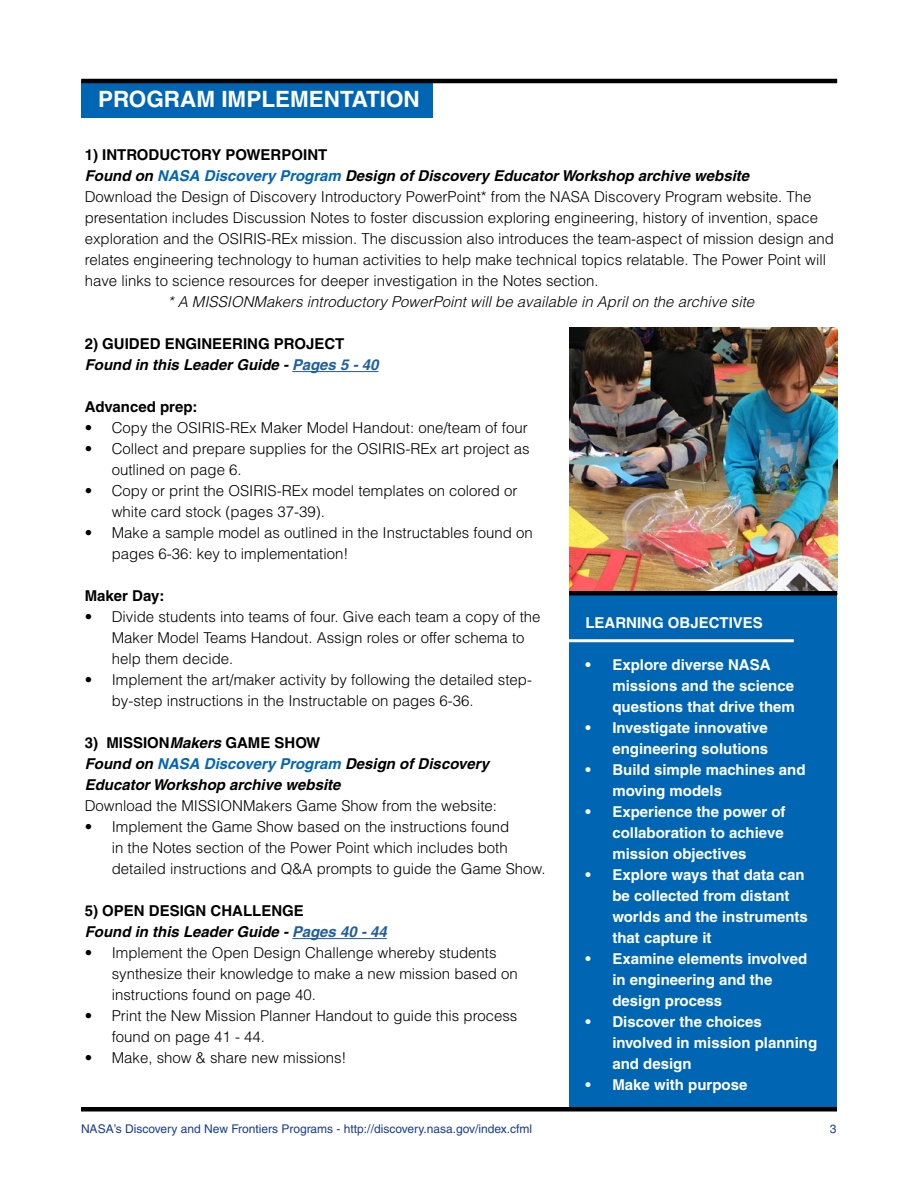
<style>
.page{position:relative;width:918px;height:1188px;background:#fff}
.page>*{position:absolute;margin:0;border:0;box-sizing:border-box;transform-origin:0 0}
.t1{font:700 22.5px "Helvetica";color:#fff}
.t2{font:300 15px/21px "Helvetica";color:#000}
.t3{font:700 15px/21px "Helvetica";color:#fff}
.t4{font:italic 700 15px/21px "Helvetica";color:#000}
.t5{font:700 15px/21px "Helvetica";color:#000}
.t6{font:italic 300 15px "Helvetica";color:#000}
.t7{font:12px "Helvetica";color:#183d8f}
.s1{font-weight:700}
.s2{font-weight:700;font-style:italic}
.s3{font-weight:700;font-style:italic;color:#0066b3}
.s4{font-style:italic}
.s5{font-style:italic;color:#215e9e}
.s6{font-style:normal}
.s7{color:#0066b3}
.s8{color:#215e9e}
</style>
<div class="page">
<img style="left:569px;top:327px;width:268px;height:264px">
<hr style="left:292px;top:371px;width:87px;height:1px;background:#215e9e">
<hr style="left:292px;top:938px;width:95px;height:1px;background:#215e9e">
<div style="left:569px;top:592px;width:268px;height:515px;background:#0066b3"></div>
<div style="left:569px;top:591px;width:268px;height:5px;background:#000"></div>
<div style="left:82px;top:81px;width:351px;height:37px;background:#0066b3"></div>
<hr style="left:81px;top:79px;width:756px;height:4px;background:#000">
<hr style="left:552px;top:639px;width:242px;height:3px;background:#fff">
<div style="left:81px;top:1107px;width:756px;height:5px;background:#000"></div>
<h1 class="t1" style="left:98px;top:85px;width:323px">PROGRAM IMPLEMENTATION</h1>
<p class="t2" style="left:85px;top:144px;width:751px"><span class="s1">1) INTRODUCTORY POWERPOINT<br></span><span class="s2">Found on</span> <span class="s3">NASA Discovery Program</span> <span class="s2">Design of Discovery Educator Workshop archive website<br></span>Download the Design of Discovery Introductory PowerPoint* from the NASA Discovery Program website. The presentation includes Discussion Notes to foster discussion exploring engineering, history of invention, space exploration and the OSIRIS-REx mission. The discussion also introduces the team-aspect of mission design and relates engineering technology to human activities to help make technical topics relatable. The Power Point will have links to science resources for deeper investigation in the Notes section.</p>
<p class="t6" style="left:168px;top:292px;width:588px">* A MISSIONMakers introductory PowerPoint will be available in April on the archive site</p>
<p class="t5" style="left:85px;top:333px;width:295px">2) GUIDED ENGINEERING PROJECT<br><span class="s4">Found in this Leader Guide -</span> <span class="s5">Pages 5 - 40</span></p>
<p class="t5" style="left:85px;top:396px;width:114px">Advanced prep:</p>
<p class="t2" style="left:85px;top:417px;width:444px">• Copy the OSIRIS-REx Maker Model Handout: one/team of four</p>
<p class="t2" style="left:112px;top:438px;width:419px;text-indent:-27px">• Collect and prepare supplies for the OSIRIS-REx art project as outlined on page 6.</p>
<p class="t2" style="left:112px;top:480px;width:407px;text-indent:-27px">• Copy or print the OSIRIS-REx model templates on colored or white card stock (pages 37-39).</p>
<p class="t2" style="left:112px;top:522px;width:423px;text-indent:-27px">• Make a sample model as outlined in the Instructables found on pages 6-36: key to implementation!</p>
<p class="t5" style="left:85px;top:585px;width:81px">Maker Day:</p>
<p class="t2" style="left:112px;top:606px;width:430px;text-indent:-27px">• Divide students into teams of four. Give each team a copy of the<br>Maker Model Teams Handout. Assign roles or offer schema to help them decide.</p>
<p class="t2" style="left:112px;top:669px;width:422px;text-indent:-27px">• Implement the art/maker activity by following the detailed step&shy;by-step instructions in the Instructable on pages 6-36.</p>
<p class="t4" style="left:85px;top:732px;width:406px"><span class="s6">3) MISSION</span>Makers <span class="s6">GAME SHOW<br></span>Found on <span class="s7">NASA Discovery Program</span> Design of Discovery<br>Educator Workshop archive website</p>
<p class="t2" style="left:85px;top:795px;width:414px">Download the MISSIONMakers Game Show from the website:</p>
<p class="t2" style="left:112px;top:816px;width:436px;text-indent:-27px">• Implement the Game Show based on the instructions found<br>in the Notes section of the Power Point which includes both detailed instructions and Q&amp;A prompts to guide the Game Show.</p>
<p class="t4" style="left:85px;top:900px;width:304px"><span class="s6">5) OPEN DESIGN CHALLENGE<br></span>Found in this Leader Guide - <span class="s8">Pages 40 - 44</span></p>
<p class="t2" style="left:112px;top:942px;width:407px;text-indent:-27px">• Implement the Open Design Challenge whereby students synthesize their knowledge to make a new mission based on instructions found on page 40.</p>
<p class="t2" style="left:112px;top:1005px;width:407px;text-indent:-27px">• Print the New Mission Planner Handout to guide this process found on page 41 - 44.</p>
<p class="t2" style="left:85px;top:1047px;width:263px">• Make, show &amp; share new missions!</p>
<p class="t3" style="left:585px;top:612px;width:179px">LEARNING OBJECTIVES</p>
<p class="t3" style="left:612px;top:654px;width:184px;text-indent:-27px">• Explore diverse NASA missions and the science questions that drive them</p>
<p class="t3" style="left:585px;top:717px;width:184px;text-align:right">• Investigate innovative engineering solutions</p>
<p class="t3" style="left:612px;top:759px;width:195px;text-indent:-27px">• Build simple machines and moving models</p>
<p class="t3" style="left:612px;top:801px;width:175px;text-indent:-27px">• Experience the power of collaboration to achieve mission objectives</p>
<p class="t3" style="left:612px;top:864px;width:197px;text-indent:-27px">• Explore ways that data can be collected from distant worlds and the instruments that capture it</p>
<p class="t3" style="left:612px;top:948px;width:196px;text-indent:-27px">• Examine elements involved in engineering and the design process</p>
<p class="t3" style="left:612px;top:1011px;width:206px;text-indent:-27px">• Discover the choices involved in mission planning and design</p>
<p class="t3" style="left:585px;top:1074px;width:164px">• Make with purpose</p>
<p class="t7" style="left:81px;top:1121px;width:453px">NASA’s Discovery and New Frontiers Programs - http://discovery.nasa.gov/index.cfml</p>
<p class="t7" style="left:830px;top:1121px;width:8px">3</p>
</div>
